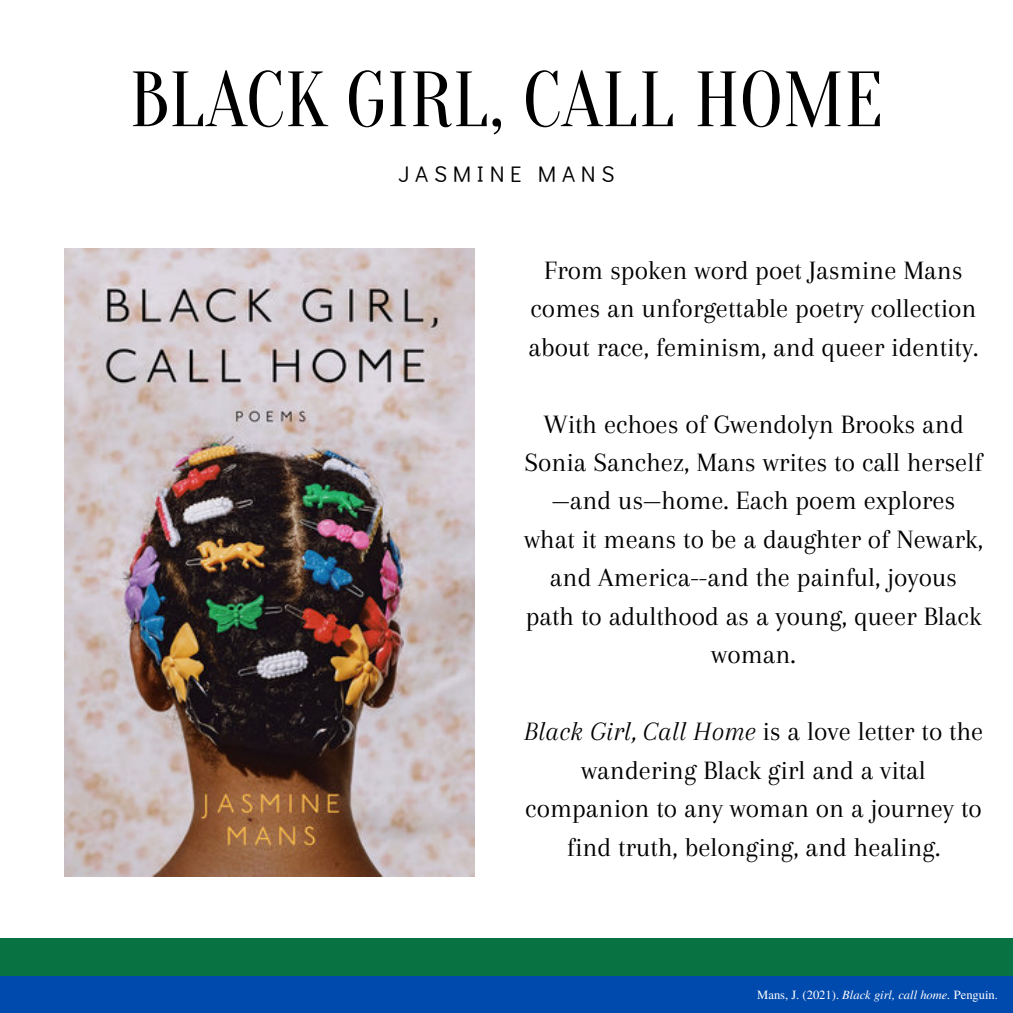
<style>
.page{position:relative;width:1013px;height:1013px;background:#fff}
.page>*{position:absolute;margin:0;border:0;box-sizing:border-box;transform-origin:0 0}
.t1{font:78.12px "Oranienbaum";color:#000}
.t2{font:27.5px/38.5px "Arapey";color:#000;text-align:center}
.t3{font:22.5px "Didact Gothic";letter-spacing:.25em;color:#000}
.t4{font:12.5px "Te X Gyre Termes";color:#fff}
.s1{font-style:italic}
</style>
<div class="page">
<div style="left:0;top:975px;width:1012px;height:37px;background:#004aad"></div>
<div style="left:0;top:938px;width:1012px;height:37px;background:#087243"></div>
<img style="left:64px;top:249px;width:410px;height:627px">
<p class="t1" style="left:129px;top:56px;width:755px">BLACK GIRL, CALL HOME</p>
<p class="t3" style="left:398px;top:158px;width:217px">JASMINE MANS</p>
<p class="t2" style="left:528px;top:251px;width:451px">From spoken word poet Jasmine Mans comes an unforgettable poetry collection about race, feminism, and queer identity.</p>
<p class="t2" style="left:524px;top:404px;width:460px">With echoes of Gwendolyn Brooks and Sonia Sanchez, Mans writes to call herself —and us—home. Each poem explores what it means to be a daughter of Newark, and America--and the painful, joyous path to adulthood as a young, queer Black woman.</p>
<p class="t2" style="left:523px;top:712px;width:461px"><span class="s1">Black Girl, Call Home</span> is a love letter to the wandering Black girl and a vital companion to any woman on a journey to find truth, belonging, and healing.</p>
<p class="t4" style="left:757px;top:985px;width:242px">Mans, J. (2021). <span class="s1">Black girl, call home.</span> Penguin.</p>
</div>
